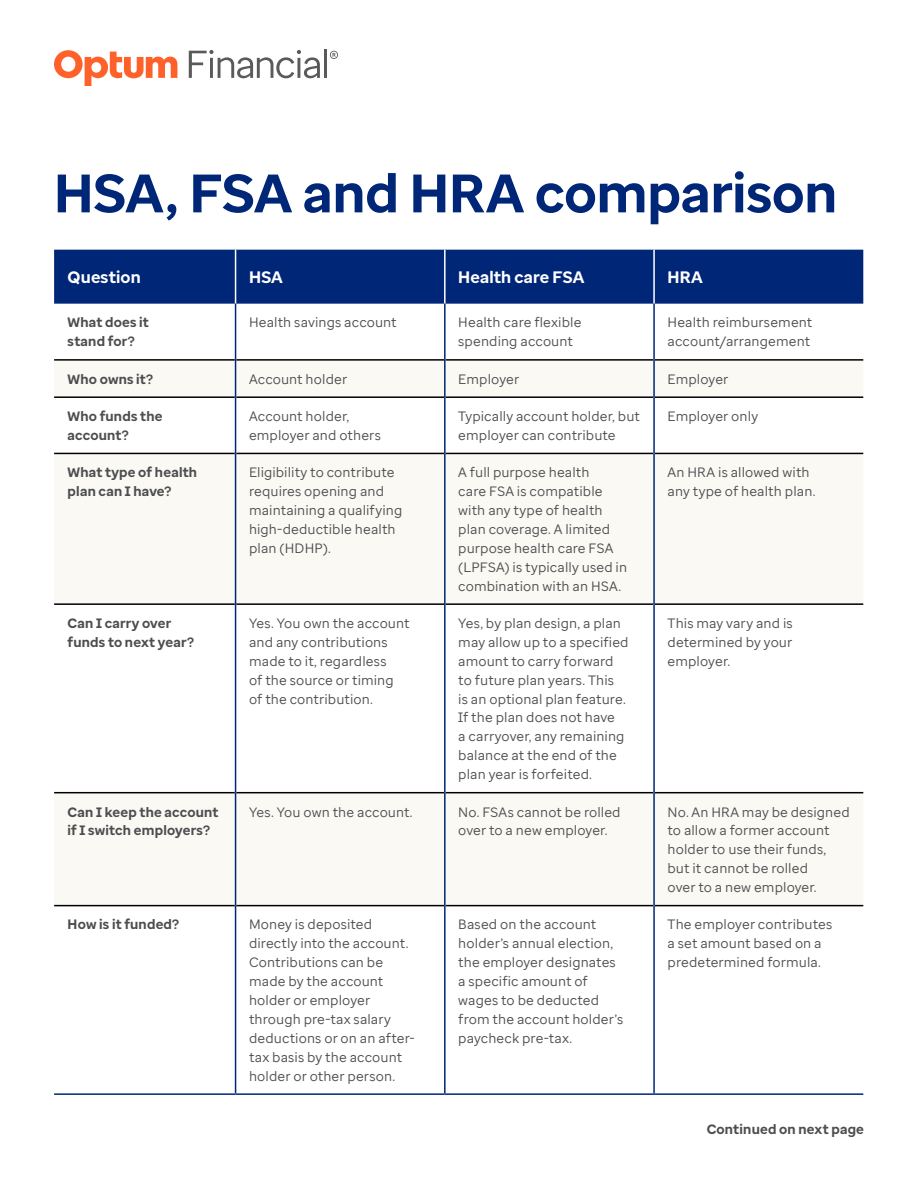
<style>
.page{position:relative;width:918px;height:1188px;background:#fff}
.page>*{position:absolute;margin:0;border:0;box-sizing:border-box;transform-origin:0 0}
.t1{font:700 54px "Optum Sans";letter-spacing:-.005em;color:#002677}
.t2{font:700 16.5px "Optum Sans";letter-spacing:.01em;color:#fff}
.t3{font:13.5px/18.9px "Optum Sans";letter-spacing:.01em;color:#4b4d4f}
.t4{font:700 13.5px/18.9px "Optum Sans";letter-spacing:.015em;color:#4b4d4f}
</style>
<div class="page">
<svg style="left:54px;top:50px;width:123px;height:36px"></svg>
<svg style="left:189px;top:50px;width:131px;height:28px"></svg>
<hr style="left:324px;top:50px;width:3px;height:28px;background:#5a5a5a">
<svg style="left:330px;top:51px;width:8px;height:8px"></svg>
<div style="left:54px;top:250px;width:809px;height:54px;background:#002677"></div>
<svg style="left:54px;top:361px;width:809px;height:544px;fill:#fbf9f4"></svg>
<hr style="left:54px;top:359px;width:181px;height:2px;background:#000">
<hr style="left:236px;top:359px;width:208px;height:2px;background:#000">
<hr style="left:446px;top:359px;width:207px;height:2px;background:#000">
<hr style="left:655px;top:359px;width:208px;height:2px;background:#000">
<hr style="left:54px;top:396px;width:181px;height:2px;background:#000">
<hr style="left:236px;top:396px;width:208px;height:2px;background:#000">
<hr style="left:446px;top:396px;width:207px;height:2px;background:#000">
<hr style="left:655px;top:396px;width:208px;height:2px;background:#000">
<hr style="left:54px;top:453px;width:181px;height:1px;background:#000">
<hr style="left:236px;top:453px;width:208px;height:1px;background:#000">
<hr style="left:446px;top:453px;width:207px;height:1px;background:#000">
<hr style="left:655px;top:453px;width:208px;height:1px;background:#000">
<hr style="left:54px;top:603px;width:181px;height:2px;background:#000">
<hr style="left:236px;top:603px;width:208px;height:2px;background:#000">
<hr style="left:446px;top:603px;width:207px;height:2px;background:#000">
<hr style="left:655px;top:603px;width:208px;height:2px;background:#000">
<hr style="left:54px;top:792px;width:181px;height:1px;background:#000">
<hr style="left:236px;top:792px;width:208px;height:1px;background:#000">
<hr style="left:446px;top:792px;width:207px;height:1px;background:#000">
<hr style="left:655px;top:792px;width:208px;height:1px;background:#000">
<hr style="left:54px;top:905px;width:181px;height:1px;background:#000">
<hr style="left:236px;top:905px;width:208px;height:1px;background:#000">
<hr style="left:446px;top:905px;width:207px;height:1px;background:#000">
<hr style="left:655px;top:905px;width:208px;height:1px;background:#000">
<hr style="left:235px;top:250px;width:1px;height:54px;background:#fff">
<hr style="left:444px;top:250px;width:2px;height:54px;background:#fff">
<hr style="left:235px;top:304px;width:1px;height:56px;background:#002677">
<hr style="left:444px;top:304px;width:2px;height:56px;background:#002677">
<hr style="left:235px;top:360px;width:1px;height:37px;background:#002677">
<hr style="left:444px;top:360px;width:2px;height:37px;background:#002677">
<hr style="left:235px;top:397px;width:1px;height:56px;background:#002677">
<hr style="left:444px;top:397px;width:2px;height:56px;background:#002677">
<hr style="left:235px;top:453px;width:1px;height:151px;background:#002677">
<hr style="left:444px;top:453px;width:2px;height:151px;background:#002677">
<hr style="left:235px;top:604px;width:1px;height:189px;background:#002677">
<hr style="left:444px;top:604px;width:2px;height:189px;background:#002677">
<hr style="left:235px;top:793px;width:1px;height:113px;background:#002677">
<hr style="left:444px;top:793px;width:2px;height:113px;background:#002677">
<hr style="left:235px;top:906px;width:1px;height:187px;background:#002677">
<hr style="left:444px;top:906px;width:2px;height:187px;background:#002677">
<hr style="left:653px;top:250px;width:2px;height:54px;background:#fff">
<hr style="left:653px;top:304px;width:2px;height:56px;background:#002677">
<hr style="left:653px;top:360px;width:2px;height:37px;background:#002677">
<hr style="left:653px;top:397px;width:2px;height:56px;background:#002677">
<hr style="left:653px;top:453px;width:2px;height:151px;background:#002677">
<hr style="left:653px;top:604px;width:2px;height:189px;background:#002677">
<hr style="left:653px;top:793px;width:2px;height:113px;background:#002677">
<hr style="left:653px;top:906px;width:2px;height:187px;background:#002677">
<hr style="left:54px;top:1093px;width:182px;height:2px;background:#002677">
<hr style="left:236px;top:1093px;width:209px;height:2px;background:#002677">
<hr style="left:445px;top:1093px;width:209px;height:2px;background:#002677">
<hr style="left:654px;top:1093px;width:209px;height:2px;background:#002677">
<h1 class="t1" style="left:54px;top:158px;width:785px">HSA, FSA and HRA comparison</h1>
<p class="t2" style="left:68px;top:266px;width:75px">Question</p>
<p class="t2" style="left:249px;top:266px;width:35px">HSA</p>
<p class="t2" style="left:458px;top:266px;width:128px">Health care FSA</p>
<p class="t2" style="left:668px;top:266px;width:37px">HRA</p>
<p class="t4" style="left:68px;top:313px;width:83px">What does it stand for?</p>
<p class="t3" style="left:249px;top:313px;width:149px">Health savings account</p>
<p class="t3" style="left:458px;top:313px;width:125px">Health care flexible spending account</p>
<p class="t3" style="left:668px;top:313px;width:146px">Health reimbursement account/arrangement</p>
<p class="t4" style="left:68px;top:370px;width:87px">Who owns it?</p>
<p class="t3" style="left:249px;top:369px;width:100px">Account holder</p>
<p class="t3" style="left:458px;top:369px;width:62px">Employer</p>
<p class="t3" style="left:668px;top:369px;width:62px">Employer</p>
<p class="t4" style="left:68px;top:407px;width:96px">Who funds the account?</p>
<p class="t3" style="left:249px;top:407px;width:133px">Account holder, employer and others</p>
<p class="t3" style="left:458px;top:407px;width:183px">Typically account holder, but employer can contribute</p>
<p class="t3" style="left:668px;top:407px;width:92px">Employer only</p>
<p class="t4" style="left:68px;top:463px;width:131px">What type of health plan can I have?</p>
<p class="t3" style="left:249px;top:463px;width:155px">Eligibility to contribute requires opening and maintaining a qualifying high-deductible health plan (HDHP).</p>
<p class="t3" style="left:458px;top:463px;width:170px">A full purpose health<br>care FSA is compatible with any type of health plan coverage. A limited purpose health care FSA (LPFSA) is typically used in combination with an HSA.</p>
<p class="t3" style="left:668px;top:463px;width:149px">An HRA is allowed with any type of health plan.</p>
<p class="t4" style="left:68px;top:614px;width:128px">Can I carry over funds to next year?</p>
<p class="t3" style="left:249px;top:614px;width:162px">Yes. You own the account and any contributions made to it, regardless<br>of the source or timing of the contribution.</p>
<p class="t3" style="left:458px;top:614px;width:172px">Yes, by plan design, a plan may allow up to a specified amount to carry forward to future plan years. This<br>is an optional plan feature.<br>If the plan does not have<br>a carryover, any remaining balance at the end of the plan year is forfeited.</p>
<p class="t3" style="left:668px;top:614px;width:127px;text-align:justify">This may vary and is determined by your employer.</p>
<p class="t4" style="left:68px;top:802px;width:152px">Can I keep the account if I switch employers?</p>
<p class="t3" style="left:249px;top:802px;width:165px">Yes. You own the account.</p>
<p class="t3" style="left:458px;top:802px;width:164px">No. FSAs cannot be rolled over to a new employer.</p>
<p class="t3" style="left:668px;top:802px;width:184px">No. An HRA may be designed to allow a former account holder to use their funds, but it cannot be rolled<br>over to a new employer.</p>
<p class="t4" style="left:68px;top:915px;width:113px">How is it funded?</p>
<p class="t3" style="left:249px;top:915px;width:167px">Money is deposited directly into the account.<br>Contributions can be made by the account holder or employer through pre-tax salary deductions or on an after&shy;tax basis by the account holder or other person.</p>
<p class="t3" style="left:458px;top:915px;width:166px">Based on the account holder’s annual election, the employer designates a specific amount of wages to be deducted from the account holder’s paycheck pre-tax.</p>
<p class="t3" style="left:668px;top:915px;width:166px">The employer contributes a set amount based on a predetermined formula.</p>
<p class="t4" style="left:707px;top:1120px;width:159px">Continued on next page</p>
</div>
